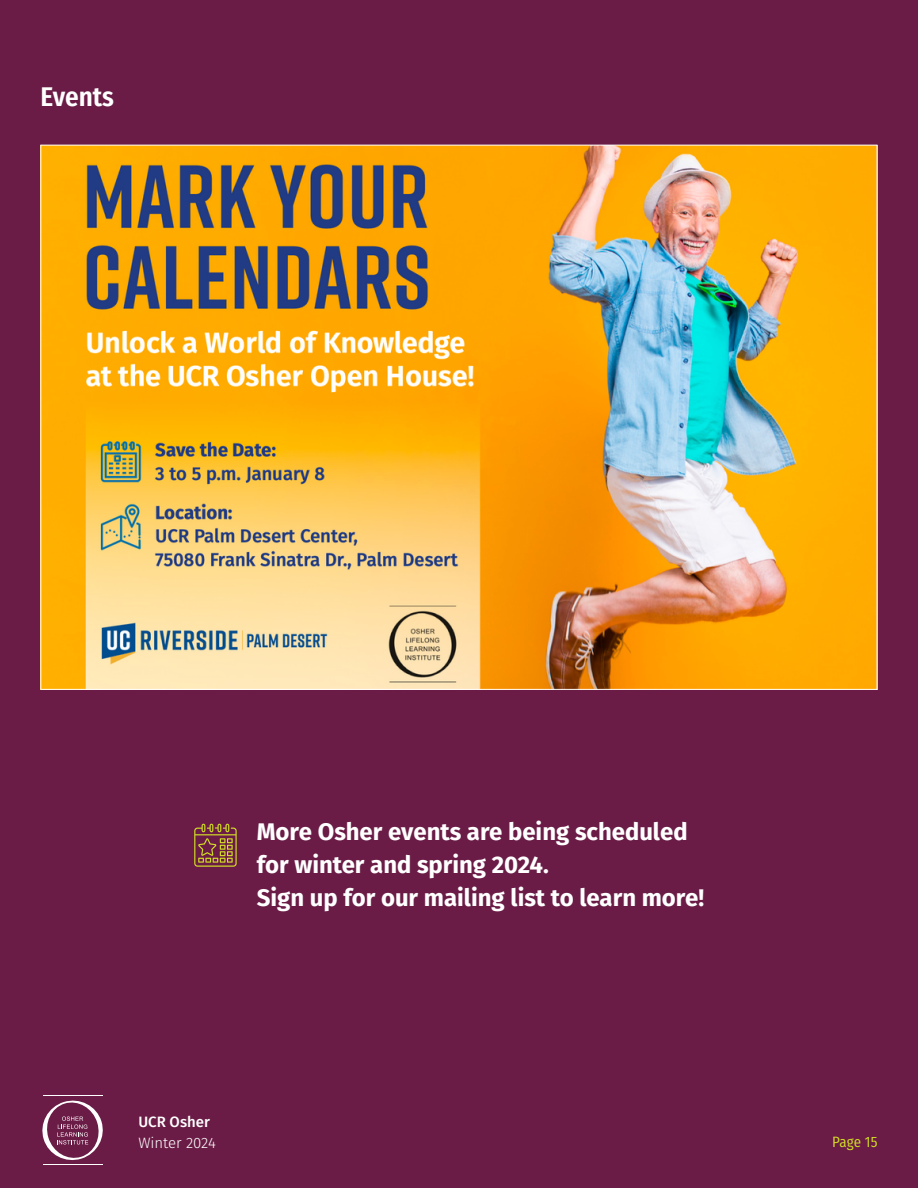
<style>
.page{position:relative;width:918px;height:1188px;background:#6a1c46}
.page>*{position:absolute;margin:0;border:0;box-sizing:border-box;transform-origin:0 0}
.t1{font:600 27px "Fira Sans Condensed";color:#fff}
.t2{font:700 24px/33px "Fira Sans";color:#fff}
.t3{font:300 15px "Fira Sans";color:#fff}
.t4{font:500 15px "Fira Sans";color:#fff}
.t5{font:15px "Fira Sans Condensed";color:#d2de26}
</style>
<div class="page">
<svg style="left:194px;top:824px;width:43px;height:43px"></svg>
<img style="left:42px;top:147px;width:833px;height:541px">
<hr style="left:43px;top:1096px;width:60px;height:1px;background:#fff">
<hr style="left:43px;top:1164px;width:60px;height:1px;background:#fff">
<svg style="left:42px;top:1100px;width:61px;height:60px"></svg>
<p class="t1" style="left:40px;top:75px;width:75px">Events</p>
<p class="t2" style="left:257px;top:814px;width:449px">More Osher events are being scheduled for winter and spring 2024.<br>Sign up for our mailing list to learn more!</p>
<p class="t4" style="left:138px;top:1109px;width:73px">UCR Osher</p>
<p class="t3" style="left:138px;top:1132px;width:79px">Winter 2024</p>
<p class="t5" style="left:832px;top:1131px;width:47px">Page 15</p>
</div>
